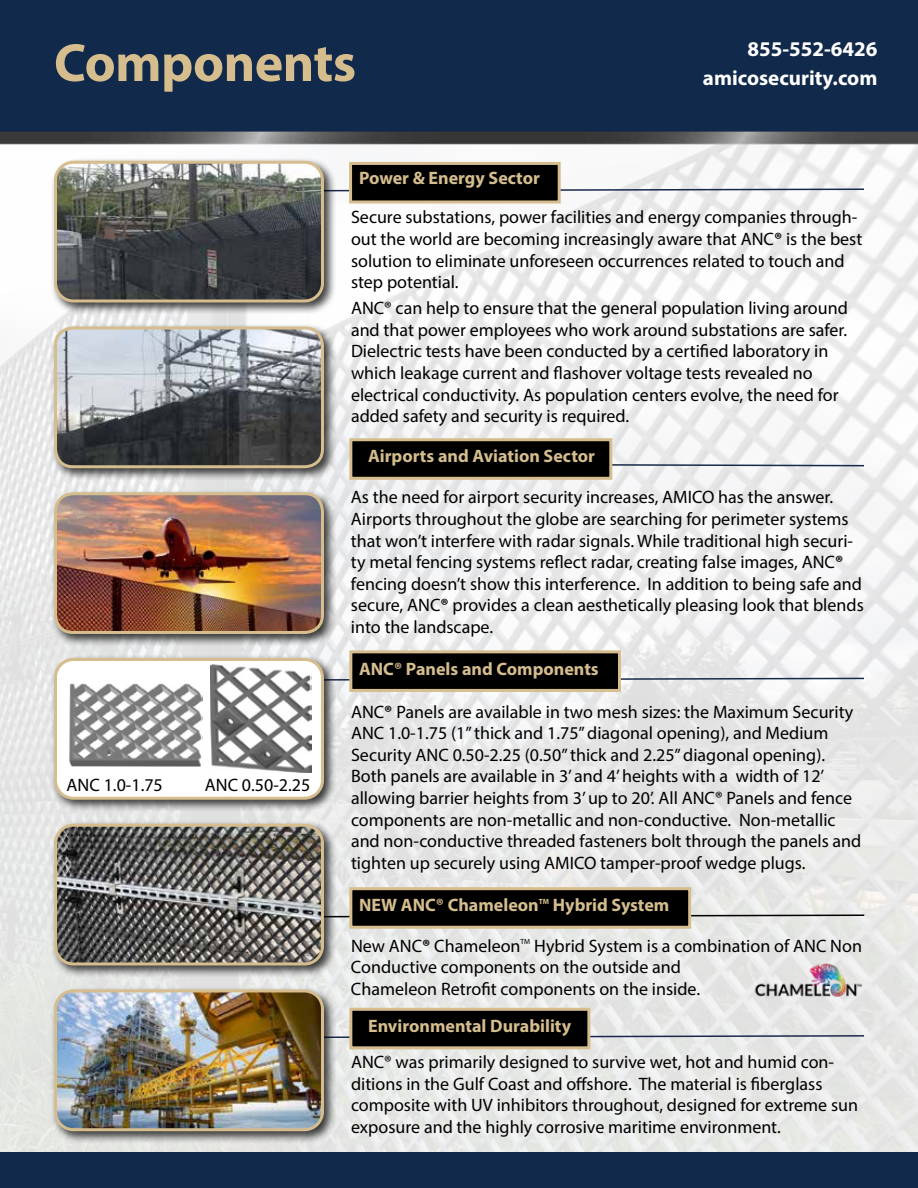
<style>
.page{position:relative;width:918px;height:1188px;background:#fff}
.page>*{position:absolute;margin:0;border:0;box-sizing:border-box;transform-origin:0 0}
.t1{font:700 54px "Myriad Pro";letter-spacing:-.01em;color:#d5bd8e}
.t2{font:700 21px "Myriad Pro";color:#fff}
.t3{font:18px/21.6px "Myriad Pro";color:#000}
.t4{font:700 18px "Myriad Pro";color:#d5bd8e}
.t5{font:700 7.5px "Myriad Pro";color:#d5bd8e}
.t6{font:7.5px "Myriad Pro";color:#000}
.s1{font-weight:700}
</style>
<div class="page">
<img style="left:0;top:166px;width:918px;height:986px">
<div style="left:0;top:0;width:918px;height:136px;background:#11294b"></div>
<div style="left:0;top:1152px;width:918px;height:36px;background:#11294b"></div>
<svg style="left:337px;top:677px;width:529px;height:4px"></svg>
<svg style="left:337px;top:188px;width:529px;height:4px"></svg>
<div style="left:51px;top:157px;width:286px;height:158px;background:#000;opacity:.75"></div>
<img style="left:56px;top:166px;width:267px;height:135px">
<div style="left:54px;top:161px;width:270px;height:141px;border:3px solid #d5bd8e;border-radius:18px"></div>
<div style="left:349px;top:162px;width:212px;height:41px;background:#000;border:3px solid #d5bd8e"></div>
<div style="left:51px;top:323px;width:286px;height:158px;background:#000;opacity:.75"></div>
<img style="left:56px;top:328px;width:267px;height:139px">
<div style="left:54px;top:326px;width:270px;height:142px;border:3px solid #d5bd8e;border-radius:18px"></div>
<svg style="left:612px;top:463px;width:254px;height:4px"></svg>
<div style="left:349px;top:438px;width:263px;height:42px;background:#000;border:3px solid #d5bd8e"></div>
<div style="left:51px;top:655px;width:286px;height:158px;background:#000;opacity:.75"></div>
<div style="left:55px;top:659px;width:267px;height:139px;background:#fff;border-radius:18px"></div>
<img style="left:69px;top:683px;width:134px;height:83px">
<div style="left:54px;top:658px;width:270px;height:142px;border:3px solid #d5bd8e;border-radius:18px"></div>
<svg style="left:337px;top:1034px;width:529px;height:5px"></svg>
<div style="left:349px;top:1008px;width:241px;height:41px;background:#000;border:3px solid #d5bd8e"></div>
<div style="left:51px;top:986px;width:286px;height:158px;background:#000;opacity:.75"></div>
<img style="left:56px;top:991px;width:267px;height:139px">
<div style="left:54px;top:989px;width:270px;height:142px;border:3px solid #d5bd8e;border-radius:18px"></div>
<div style="left:349px;top:650px;width:272px;height:42px;background:#000;border:3px solid #d5bd8e"></div>
<img style="left:211px;top:664px;width:101px;height:109px">
<div style="left:51px;top:489px;width:286px;height:158px;background:#000;opacity:.75"></div>
<img style="left:56px;top:494px;width:266px;height:138px">
<div style="left:54px;top:492px;width:270px;height:142px;border:3px solid #d5bd8e;border-radius:18px"></div>
<svg style="left:337px;top:914px;width:529px;height:4px"></svg>
<div style="left:349px;top:887px;width:342px;height:42px;background:#000;border:3px solid #d5bd8e"></div>
<img style="left:748px;top:960px;width:116px;height:37px">
<div style="left:51px;top:820px;width:286px;height:158px;background:#000;opacity:.75"></div>
<img style="left:56px;top:825px;width:266px;height:139px">
<div style="left:54px;top:824px;width:270px;height:141px;border:3px solid #d5bd8e;border-radius:18px"></div>
<img style="left:0;top:131px;width:918px;height:35px">
<h1 class="t1" style="left:54px;top:28px;width:304px">Components</h1>
<p class="t4" style="left:359px;top:166px;width:182px">Power &amp; Energy Sector</p>
<p class="t2" style="left:747px;top:35px;width:132px">855-552-6426</p>
<p class="t2" style="left:703px;top:64px;width:176px">amicosecurity.com</p>
<p class="t3" style="left:351px;top:206px;width:513px">Secure substations, power facilities and energy companies through&shy;out the world are becoming increasingly aware that ANC<span class="s1">®</span> is the best solution to eliminate unforeseen occurrences related to touch and step potential.</p>
<p class="t3" style="left:351px;top:297px;width:498px">ANC® can help to ensure that the general population living around and that power employees who work around substations are safer.<br>Dielectric tests have been conducted by a certified laboratory in which leakage current and flashover voltage tests revealed no electrical conductivity. As population centers evolve, the need for added safety and security is required.</p>
<p class="t3" style="left:67px;top:774px;width:98px">ANC 1.0-1.75</p>
<p class="t3" style="left:205px;top:774px;width:107px">ANC 0.50-2.25</p>
<p class="t4" style="left:368px;top:445px;width:229px">Airports and Aviation Sector</p>
<p class="t3" style="left:351px;top:486px;width:514px">As the need for airport security increases, AMICO has the answer.<br>Airports throughout the globe are searching for perimeter systems that won’t interfere with radar signals. While traditional high securi&shy;ty metal fencing systems reflect radar, creating false images, ANC<span class="s1">® </span>fencing doesn’t show this interference. In addition to being safe and secure, ANC<span class="s1">®</span> provides a clean aesthetically pleasing look that blends into the landscape.</p>
<p class="t4" style="left:359px;top:657px;width:241px">ANC® Panels and Components</p>
<p class="t3" style="left:351px;top:701px;width:512px">ANC<span class="s1">®</span> Panels are available in two mesh sizes: the Maximum Security ANC 1.0-1.75 (1” thick and 1.75” diagonal opening), and Medium Security ANC 0.50-2.25 (0.50” thick and 2.25” diagonal opening).<br>Both panels are available in 3’ and 4’ heights with a width of 12’ allowing barrier heights from 3’ up to 20’. All ANC® Panels and fence components are non-metallic and non-conductive. Non-metallic and non-conductive threaded fasteners bolt through the panels and tighten up securely using AMICO tamper-proof wedge plugs.</p>
<p class="t4" style="left:359px;top:894px;width:181px">NEW ANC® Chameleon</p>
<p class="t5" style="left:539px;top:896px;width:12px">TM</p>
<p class="t4" style="left:553px;top:894px;width:118px">Hybrid System</p>
<p class="t3" style="left:351px;top:934px;width:171px">New ANC<span class="s1">®</span> Chameleon</p>
<p class="t6" style="left:521px;top:937px;width:11px">TM</p>
<p class="t3" style="left:351px;top:934px;width:513px;text-indent:183px">Hybrid System is a combination of ANC Non<br>Conductive components on the outside and<br>Chameleon Retrofit components on the inside.</p>
<p class="t4" style="left:368px;top:1014px;width:204px">Environmental Durability</p>
<p class="t3" style="left:351px;top:1051px;width:509px">ANC® was primarily designed to survive wet, hot and humid con&shy;ditions in the Gulf Coast and offshore. The material is fiberglass composite with UV inhibitors throughout, designed for extreme sun exposure and the highly corrosive maritime environment.</p>
</div>
